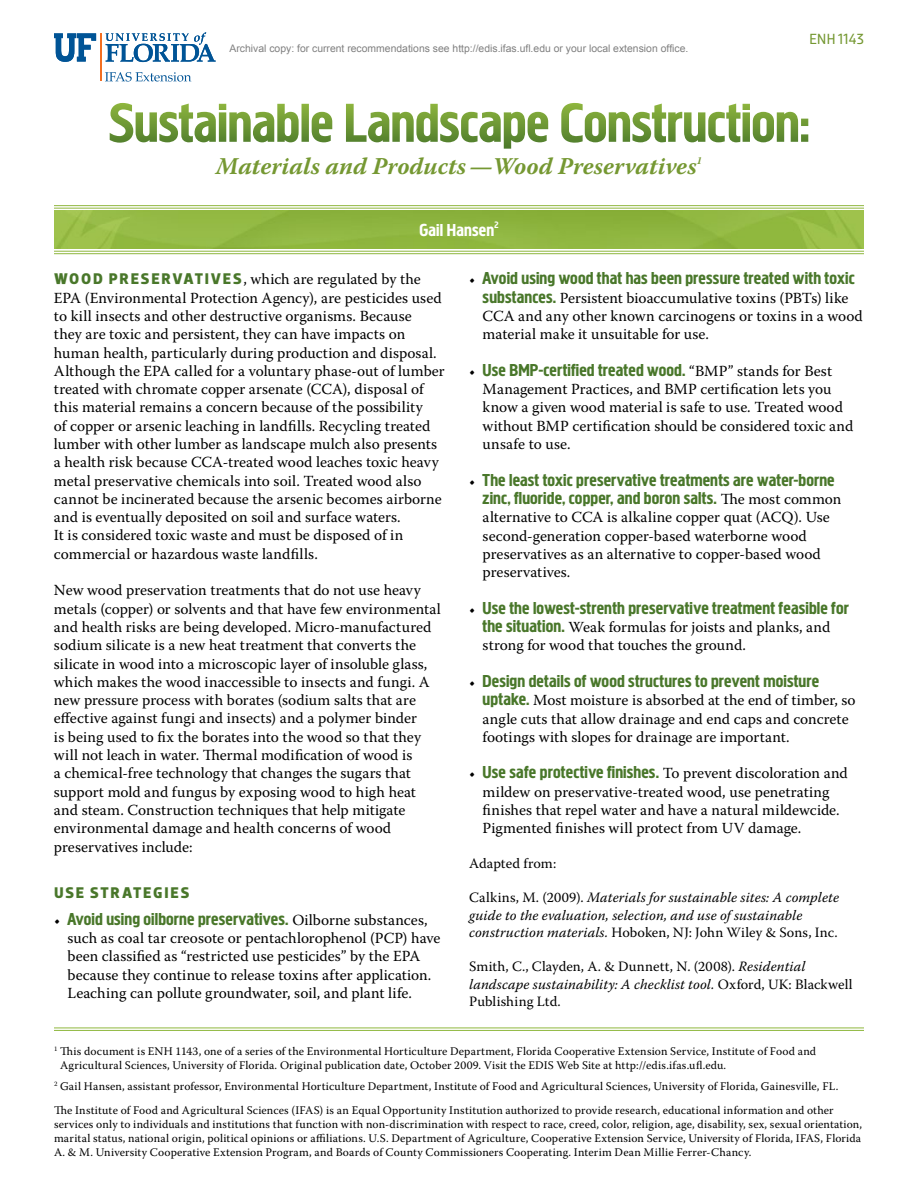
<style>
.page{position:relative;width:918px;height:1188px;background:#fff}
.page>*{position:absolute;margin:0;border:0;box-sizing:border-box;transform-origin:0 0}
.t1{font:italic 700 24px "Warnock Pro";color:#759832}
.t2{font:18px/18.3px "Megaphone";letter-spacing:.01em;color:#49772a}
.t3{font:18px "Megaphone";letter-spacing:.01em;color:#fff}
.t4{font:700 15.75px "Dobra";letter-spacing:.11em;color:#49772a}
.t5{font:15.3px/18.3px "Warnock Pro";letter-spacing:.005em;color:#000}
.t6{font:15px "Dobra";letter-spacing:.01em;color:#759832}
.t7{font:italic 14.25px/17.2px "Warnock Pro";letter-spacing:.01em;color:#000}
.t8{font:14.25px/17.2px "Warnock Pro";letter-spacing:.005em;color:#000}
.t9{font:11.7px/14px "Warnock Pro";letter-spacing:.015em;color:#000}
.t10{font:italic 700 10.5px "Warnock Pro";color:#759832}
.t11{font:10.35px "Arial";color:#808080}
.t12{font:9.6px "Megaphone";color:#fff}
.s1{font-family:"Warnock Pro";font-size:15.3px;color:#000}
.s2{font-family:"Megaphone";font-size:18px;color:#49772a}
.s3{font-style:normal}
.s4{font-style:italic}
.s5{font-family:"Dobra";font-weight:700;font-size:15.75px;color:#49772a}
</style>
<div class="page">
<hr style="left:101px;top:33px;width:1px;height:48px;background:#f36f21">
<svg style="left:54px;top:32px;width:162px;height:30px"></svg>
<svg style="left:105px;top:72px;width:86px;height:10px"></svg>
<svg style="left:110px;top:103px;width:688px;height:40px"></svg>
<hr style="left:54px;top:1028px;width:810px;height:1px;background:#8fb73e">
<hr style="left:54px;top:1030px;width:810px;height:1px;background:#8fb73e">
<img style="left:54px;top:211px;width:810px;height:37px">
<hr style="left:54px;top:251px;width:810px;height:1px;background:#8fb73e">
<hr style="left:54px;top:253px;width:810px;height:1px;background:#8fb73e">
<hr style="left:54px;top:205px;width:810px;height:1px;background:#8fb73e">
<hr style="left:54px;top:208px;width:810px;height:1px;background:#8fb73e">
<p class="t11" style="left:230px;top:42px;width:460px">Archival copy: for current recommendations see http://edis.ifas.ufl.edu or your local extension office.</p>
<h1 class="t1" style="left:216px;top:152px;width:482px">Materials and Products—Wood Preservatives</h1>
<p class="t10" style="left:697px;top:154px;width:7px">1</p>
<p class="t3" style="left:419px;top:219px;width:76px">Gail Hansen</p>
<p class="t12" style="left:494px;top:219px;width:6px">2</p>
<p class="t6" style="left:809px;top:30px;width:56px">ENH 1143</p>
<p class="t2" style="left:469px;top:269px;width:387px"><span class="s1">•</span> Avoid using wood that has been pressure treated with toxic</p>
<p class="t5" style="left:483px;top:288px;width:382px"><span class="s2">substances.</span> Persistent bioaccumulative toxins (PBTs) like<br>CCA and any other known carcinogens or toxins in a wood material make it unsuitable for use.</p>
<p class="t2" style="left:469px;top:360px;width:364px"><span class="s1">•</span> Use BMP-certified treated wood. <span class="s1">“BMP” stands for Best</span></p>
<p class="t5" style="left:483px;top:380px;width:372px">Management Practices, and BMP certification lets you know a given wood material is safe to use. Treated wood without BMP certification should be considered toxic and unsafe to use.</p>
<p class="t2" style="left:483px;top:470px;width:360px;text-indent:-14px"><span class="s1">•</span> The least toxic preservative treatments are water-borne zinc, fluoride, copper, and boron salts. <span class="s1">The most common</span></p>
<p class="t5" style="left:483px;top:508px;width:349px">alternative to CCA is alkaline copper quat (ACQ). Use second-generation copper-based waterborne wood preservatives as an alternative to copper-based wood preservatives.</p>
<p class="t2" style="left:469px;top:598px;width:381px"><span class="s1">•</span> Use the lowest-strenth preservative treatment feasible for</p>
<p class="t5" style="left:483px;top:618px;width:349px"><span class="s2">the situation.</span> Weak formulas for joists and planks, and strong for wood that touches the ground.</p>
<p class="t2" style="left:469px;top:672px;width:352px"><span class="s1">•</span> Design details of wood structures to prevent moisture</p>
<p class="t5" style="left:483px;top:691px;width:375px"><span class="s2">uptake.</span> Most moisture is absorbed at the end of timber, so angle cuts that allow drainage and end caps and concrete footings with slopes for drainage are important.</p>
<p class="t5" style="left:483px;top:764px;width:367px;text-indent:-13px">• <span class="s2">Use safe protective finishes.</span> To prevent discoloration and mildew on preservative-treated wood, use penetrating finishes that repel water and have a natural mildewcide.<br>Pigmented finishes will protect from UV damage.</p>
<p class="t8" style="left:469px;top:854px;width:89px">Adapted from:</p>
<p class="t7" style="left:469px;top:889px;width:371px"><span class="s3">Calkins, M. (2009).</span> Materials for sustainable sites: A complete guide to the evaluation, selection, and use of sustainable construction materials. <span class="s3">Hoboken, NJ: John Wiley &amp; Sons, Inc.</span></p>
<p class="t8" style="left:469px;top:958px;width:385px">Smith, C., Clayden, A. &amp; Dunnett, N. (2008). <span class="s4">Residential landscape sustainability: A checklist tool.</span> Oxford, UK: Blackwell<br>Publishing Ltd.</p>
<p class="t9" style="left:60px;top:1044px;width:757px;text-indent:-6px"><sup>1</sup> This document is ENH 1143, one of a series of the Environmental Horticulture Department, Florida Cooperative Extension Service, Institute of Food and<br>Agricultural Sciences, University of Florida. Original publication date, October 2009. Visit the EDIS Web Site at http://edis.ifas.ufl.edu.</p>
<p class="t9" style="left:54px;top:1074px;width:786px;line-height:23.9px"><sup>2</sup> Gail Hansen, assistant professor, Environmental Horticulture Department, Institute of Food and Agricultural Sciences, University of Florida, Gainesville, FL.<br>The Institute of Food and Agricultural Sciences (IFAS) is an Equal Opportunity Institution authorized to provide research, educational information and other</p>
<p class="t9" style="left:54px;top:1117px;width:810px;text-align:justify">services only to individuals and institutions that function with non-discrimination with respect to race, creed, color, religion, age, disability, sex, sexual orientation, marital status, national origin, political opinions or affiliations. U.S. Department of Agriculture, Cooperative Extension Service, University of Florida, IFAS, Florida A. &amp; M. University Cooperative Extension Program, and Boards of County Commissioners Cooperating. Interim Dean Millie Ferrer-Chancy.</p>
<p class="t5" style="left:54px;top:270px;width:392px"><span class="s5">WOOD PRESERVATIVES</span>, which are regulated by the EPA (Environmental Protection Agency), are pesticides used to kill insects and other destructive organisms. Because<br>they are toxic and persistent, they can have impacts on human health, particularly during production and disposal.<br>Although the EPA called for a voluntary phase-out of lumber treated with chromate copper arsenate (CCA), disposal of this material remains a concern because of the possibility<br>of copper or arsenic leaching in landfills. Recycling treated lumber with other lumber as landscape mulch also presents a health risk because CCA-treated wood leaches toxic heavy metal preservative chemicals into soil. Treated wood also cannot be incinerated because the arsenic becomes airborne and is eventually deposited on soil and surface waters.<br>It is considered toxic waste and must be disposed of in commercial or hazardous waste landfills.</p>
<p class="t5" style="left:54px;top:581px;width:388px">New wood preservation treatments that do not use heavy metals (copper) or solvents and that have few environmental and health risks are being developed. Micro-manufactured sodium silicate is a new heat treatment that converts the silicate in wood into a microscopic layer of insoluble glass, which makes the wood inaccessible to insects and fungi. A new pressure process with borates (sodium salts that are effective against fungi and insects) and a polymer binder<br>is being used to fix the borates into the wood so that they will not leach in water. Thermal modification of wood is<br>a chemical-free technology that changes the sugars that support mold and fungus by exposing wood to high heat and steam. Construction techniques that help mitigate environmental damage and health concerns of wood preservatives include:</p>
<p class="t4" style="left:54px;top:884px;width:137px">USE STRATEGIES</p>
<p class="t2" style="left:54px;top:909px;width:375px"><span class="s1">•</span> Avoid using oilborne preservatives. <span class="s1">Oilborne substances,</span></p>
<p class="t5" style="left:68px;top:929px;width:375px">such as coal tar creosote or pentachlorophenol (PCP) have been classified as “restricted use pesticides” by the EPA because they continue to release toxins after application.<br>Leaching can pollute groundwater, soil, and plant life.</p>
</div>
